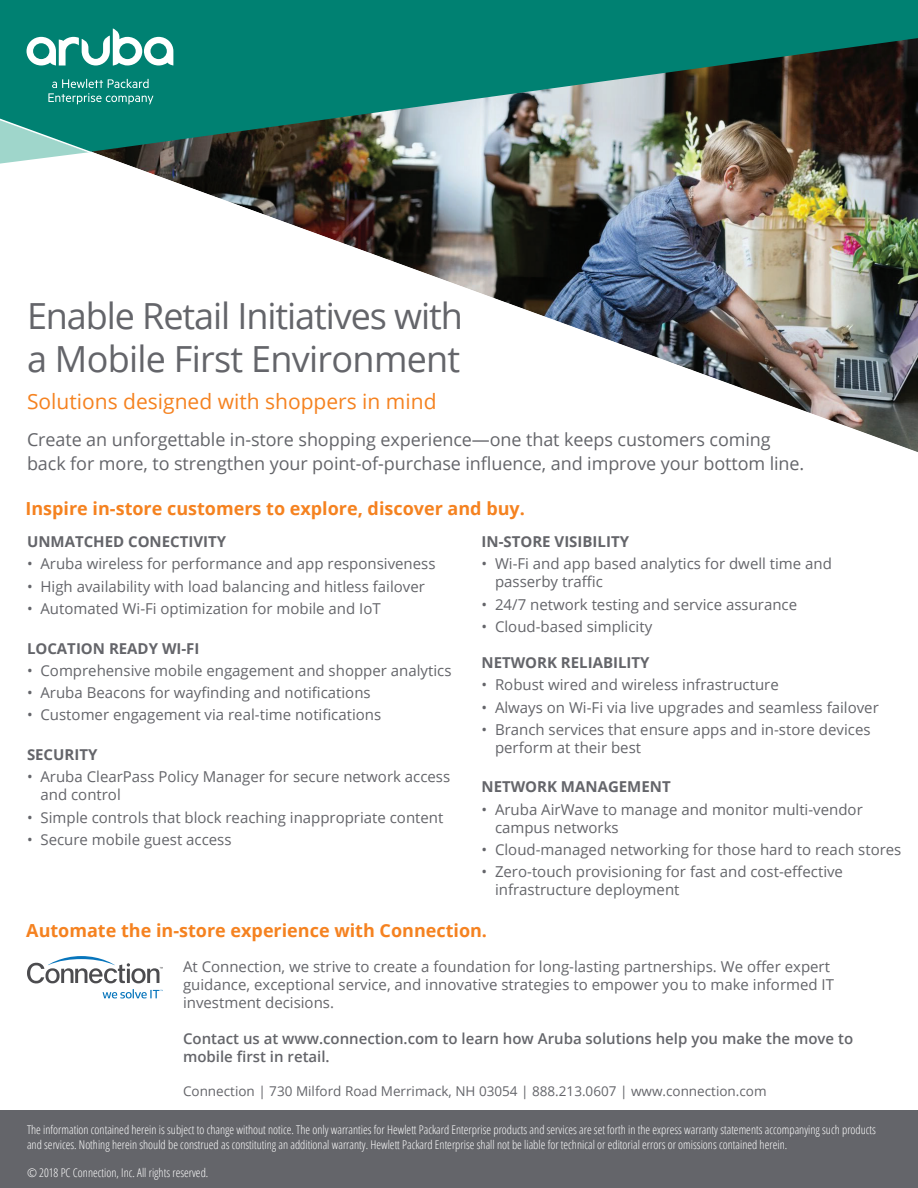
<style>
.page{position:relative;width:918px;height:1188px;background:#fff}
.page>*{position:absolute;margin:0;border:0;box-sizing:border-box;transform-origin:0 0}
.t1{font:36px/43.2px "Open Sans";letter-spacing:-.03em;color:#64656a}
.t2{font:21px "Open Sans";color:#f58220}
.t3{font:18px/24px "Open Sans";letter-spacing:-.005em;color:#64656a}
.t4{font:700 18px "Open Sans";color:#f58220}
.t5{font:15px/18px "Open Sans";color:#64656a}
.t6{font:700 15px "Open Sans";color:#64656a}
.t7{font:600 15px/18px "Open Sans";color:#64656a}
.t8{font:13.5px "Open Sans";color:#64656a}
.t9{font:300 condensed 12px/14.4px "Open Sans";color:#fff}
</style>
<div class="page">
<div style="left:0;top:0;width:918px;height:67px;background:#008172"></div>
<img style="left:0;top:67px;width:918px;height:385px">
<svg style="left:0;top:79px;width:153px;height:85px;background:#359589"></svg>
<svg style="left:27px;top:28px;width:146px;height:38px"></svg>
<div style="left:0;top:1110px;width:918px;height:78px;background:#64656a"></div>
<svg style="left:27px;top:956px;width:136px;height:27px"></svg>
<svg style="left:103px;top:989px;width:60px;height:9px"></svg>
<h1 class="t1" style="left:27px;top:293px;width:437px">Enable Retail Initiatives with a Mobile First Environment</h1>
<h2 class="t2" style="left:27px;top:387px;width:411px">Solutions designed with shoppers in mind</h2>
<p class="t3" style="left:27px;top:427px;width:779px">Create an unforgettable in-store shopping experience—one that keeps customers coming back for more, to strengthen your point-of-purchase influence, and improve your bottom line.</p>
<p class="t4" style="left:26px;top:496px;width:501px">Inspire in-store customers to explore, discover and buy.</p>
<p class="t6" style="left:27px;top:531px;width:201px">UNMATCHED CONECTIVITY</p>
<p class="t5" style="left:27px;top:554px;width:410px">• Aruba wireless for performance and app responsiveness</p>
<p class="t5" style="left:27px;top:577px;width:399px">• High availability with load balancing and hitless failover</p>
<p class="t5" style="left:27px;top:599px;width:355px">• Automated Wi-Fi optimization for mobile and IoT</p>
<p class="t6" style="left:27px;top:638px;width:174px">LOCATION READY WI-FI</p>
<p class="t5" style="left:27px;top:661px;width:426px">• Comprehensive mobile engagement and shopper analytics</p>
<p class="t5" style="left:27px;top:683px;width:345px">• Aruba Beacons for wayfinding and notifications</p>
<p class="t5" style="left:27px;top:706px;width:356px">• Customer engagement via real-time notifications</p>
<p class="t6" style="left:27px;top:744px;width:72px">SECURITY</p>
<p class="t5" style="left:40px;top:768px;width:411px;text-indent:-14px">• Aruba ClearPass Policy Manager for secure network access and control</p>
<p class="t5" style="left:27px;top:808px;width:418px">• Simple controls that block reaching inappropriate content</p>
<p class="t5" style="left:27px;top:830px;width:206px">• Secure mobile guest access</p>
<p class="t6" style="left:482px;top:531px;width:149px">IN-STORE VISIBILITY</p>
<p class="t5" style="left:495px;top:554px;width:338px;text-indent:-13px">• Wi-Fi and app based analytics for dwell time and passerby traffic</p>
<p class="t5" style="left:482px;top:595px;width:317px">• 24/7 network testing and service assurance</p>
<p class="t5" style="left:482px;top:617px;width:172px">• Cloud-based simplicity</p>
<p class="t6" style="left:482px;top:652px;width:170px">NETWORK RELIABILITY</p>
<p class="t5" style="left:482px;top:675px;width:299px">• Robust wired and wireless infrastructure</p>
<p class="t5" style="left:482px;top:698px;width:399px">• Always on Wi-Fi via live upgrades and seamless failover</p>
<p class="t5" style="left:495px;top:720px;width:377px;text-indent:-13px">• Branch services that ensure apps and in-store devices perform at their best</p>
<p class="t6" style="left:482px;top:776px;width:191px">NETWORK MANAGEMENT</p>
<p class="t5" style="left:495px;top:800px;width:369px;text-indent:-14px">• Aruba AirWave to manage and monitor multi-vendor campus networks</p>
<p class="t5" style="left:482px;top:840px;width:421px">• Cloud-managed networking for those hard to reach stores</p>
<p class="t5" style="left:495px;top:863px;width:350px;text-indent:-14px">• Zero-touch provisioning for fast and cost-effective infrastructure deployment</p>
<p class="t4" style="left:26px;top:917px;width:462px">Automate the in-store experience with Connection.</p>
<p class="t5" style="left:183px;top:957px;width:653px">At Connection, we strive to create a foundation for long-lasting partnerships. We offer expert guidance, exceptional service, and innovative strategies to empower you to make informed IT investment decisions.</p>
<p class="t7" style="left:183px;top:1030px;width:672px">Contact us at www.connection.com to learn how Aruba solutions help you make the move to mobile first in retail.</p>
<p class="t8" style="left:183px;top:1082px;width:585px">Connection | 730 Milford Road Merrimack, NH 03054 | 888.213.0607 | www.connection.com</p>
<p class="t9" style="left:27px;top:1122px;width:851px">The information contained herein is subject to change without notice. The only warranties for Hewlett Packard Enterprise products and services are set forth in the express warranty statements accompanying such products and services. Nothing herein should be construed as constituting an additional warranty. Hewlett Packard Enterprise shall not be liable for technical or editorial errors or omissions contained herein.</p>
<p class="t9" style="left:27px;top:1165px;width:183px">© 2018 PC Connection, Inc. All rights reserved.</p>
</div>
